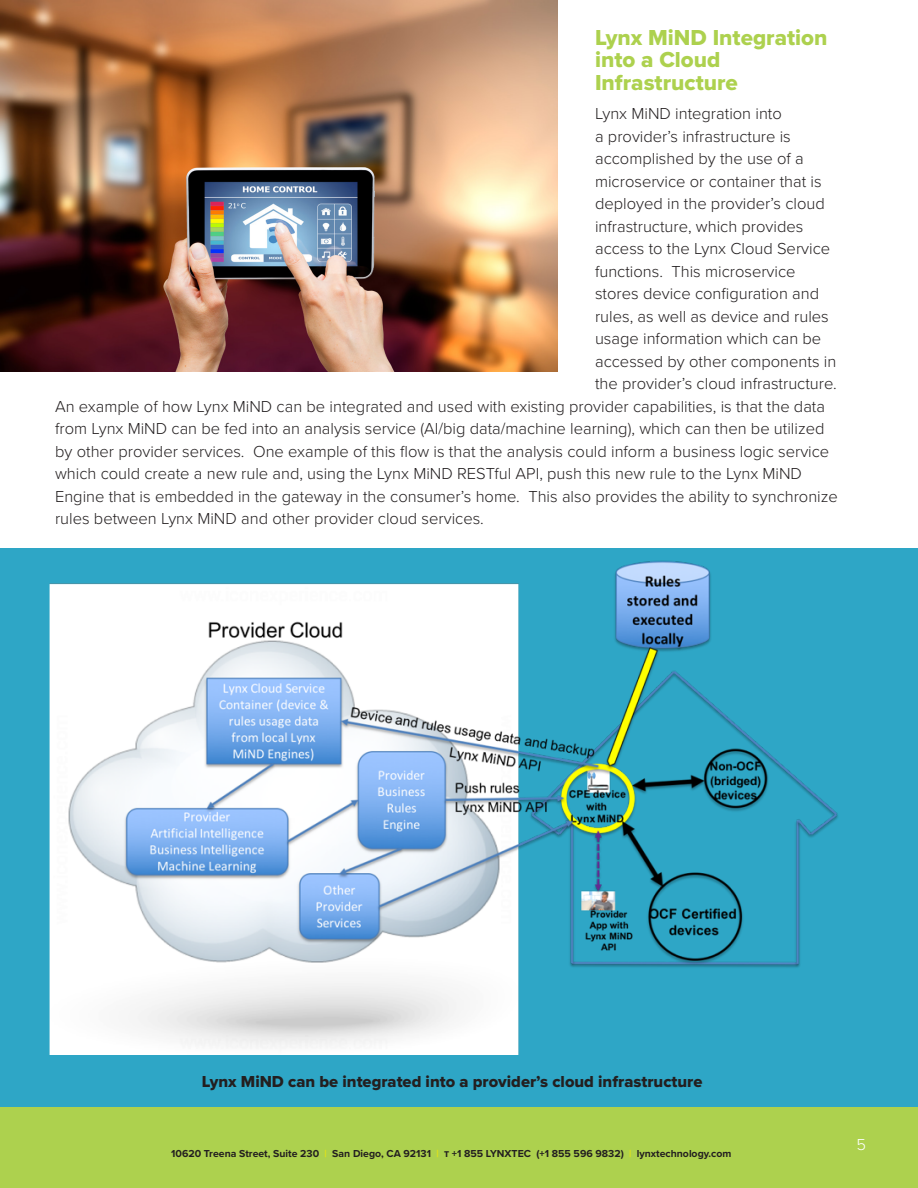
<style>
.page{position:relative;width:918px;height:1188px;background:#fff}
.page>*{position:absolute;margin:0;border:0;box-sizing:border-box;transform-origin:0 0}
.t1{font:22.5px/22.5px "Proxima Nova Extrabld";color:#add14e}
.t2{font:300 16.5px "Proxima Nova";color:#231f20}
.t3{font:16.5px "Proxima Nova Extrabld";color:#231f20}
.t4{font:300 16.5px "Proxima Nova";color:#fff}
.t5{font:700 10.5px "Proxima Nova";color:#231f20}
.s1{color:#e2e318}
</style>
<div class="page">
<div style="left:0;top:549px;width:918px;height:558px;background:#2ea6c6"></div>
<img style="left:0;top:0;width:558px;height:372px">
<img style="left:49px;top:560px;width:789px;height:494px">
<div style="left:0;top:1107px;width:918px;height:81px;background:#add14e"></div>
<p class="t1" style="left:595px;top:27px;width:234px">Lynx MiND Integration into a Cloud<br>Infrastructure</p>
<p class="t2" style="left:595px;top:104px;width:188px">Lynx MiND integration into</p>
<p class="t2" style="left:595px;top:126px;width:197px">a provider’s infrastructure is</p>
<p class="t2" style="left:595px;top:149px;width:210px">accomplished by the use of a</p>
<p class="t2" style="left:595px;top:171px;width:228px">microservice or container that is</p>
<p class="t2" style="left:595px;top:194px;width:231px">deployed in the provider’s cloud</p>
<p class="t2" style="left:595px;top:216px;width:210px">infrastructure, which provides</p>
<p class="t2" style="left:595px;top:239px;width:237px">access to the Lynx Cloud Service</p>
<p class="t2" style="left:595px;top:261px;width:202px">functions. This microservice</p>
<p class="t2" style="left:595px;top:284px;width:226px">stores device configuration and</p>
<p class="t2" style="left:595px;top:306px;width:235px">rules, as well as device and rules</p>
<p class="t2" style="left:595px;top:329px;width:228px">usage information which can be</p>
<p class="t2" style="left:595px;top:351px;width:243px">accessed by other components in</p>
<p class="t2" style="left:595px;top:374px;width:243px">the provider’s cloud infrastructure.</p>
<p class="t2" style="left:55px;top:396px;width:772px">An example of how Lynx MiND can be integrated and used with existing provider capabilities, is that the data</p>
<p class="t2" style="left:55px;top:419px;width:771px">from Lynx MiND can be fed into an analysis service (AI/big data/machine learning), which can then be utilized</p>
<p class="t2" style="left:55px;top:441px;width:776px">by other provider services. One example of this flow is that the analysis could inform a business logic service</p>
<p class="t2" style="left:55px;top:464px;width:748px">which could create a new rule and, using the Lynx MiND RESTful API, push this new rule to the Lynx MiND</p>
<p class="t2" style="left:55px;top:486px;width:784px">Engine that is embedded in the gateway in the consumer’s home. This also provides the ability to synchronize</p>
<p class="t2" style="left:55px;top:509px;width:430px">rules between Lynx MiND and other provider cloud services.</p>
<p class="t3" style="left:202px;top:1071px;width:502px">Lynx MiND can be integrated into a provider’s cloud infrastructure</p>
<p class="t5" style="left:171px;top:1147px;width:562px">10620 Treena Street, Suite 230 <span class="s1">|</span> San Diego, CA 92131 <span class="s1">|</span> t +1 855 LYNXTEC (+1 855 596 9832) <span class="s1">|</span> lynxtechnology.com</p>
<p class="t4" style="left:856px;top:1135px;width:11px">5</p>
</div>
